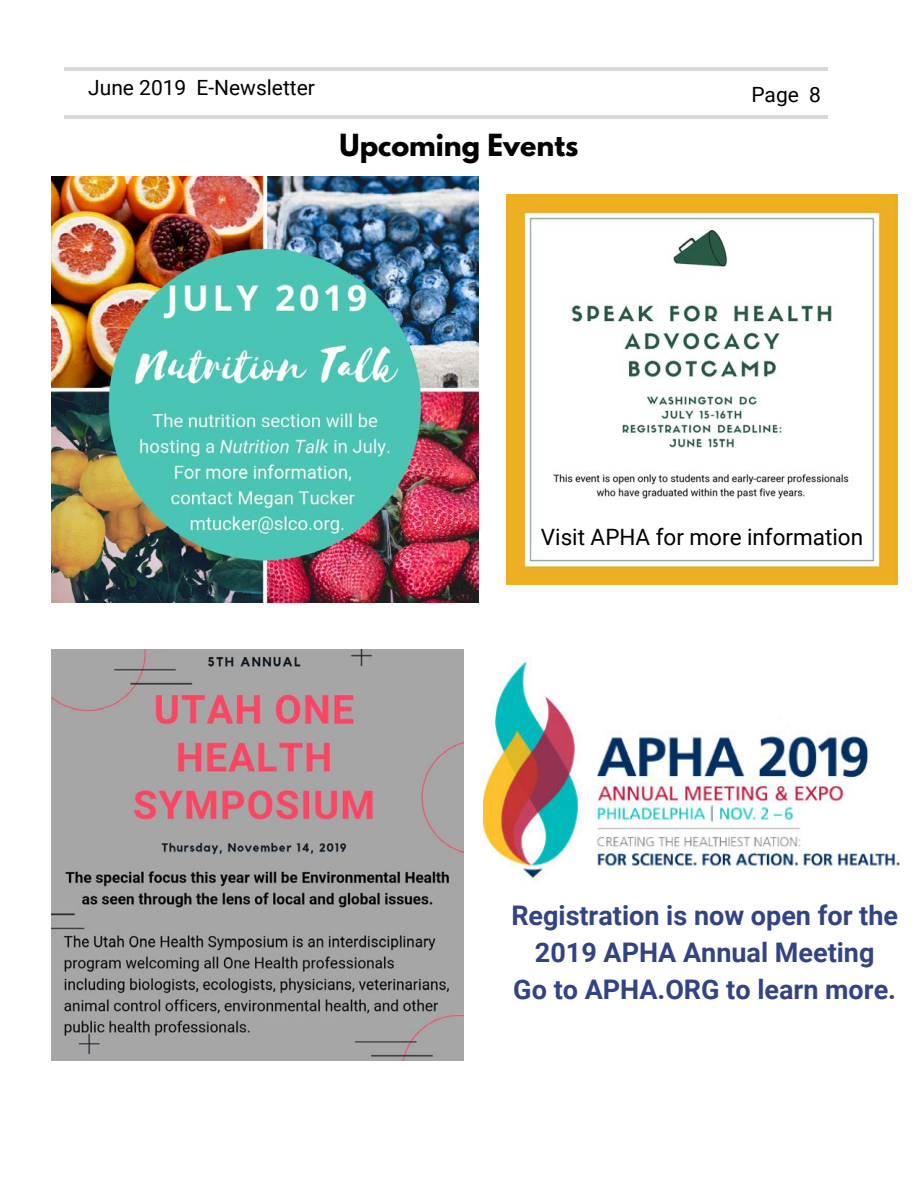
<style>
.page{position:relative;width:918px;height:1188px;background:#fff}
.page>*{position:absolute;margin:0;border:0;box-sizing:border-box;transform-origin:0 0}
.t1{font:700 27px/37.2px "Roboto";color:#344384;text-align:center}
.t2{font:700 27px "League Spartan";color:#000}
.t3{font:22.5px "Roboto";color:#000}
.t4{font:21px "Roboto";color:#000}
</style>
<div class="page">
<hr style="left:65px;top:68px;width:763px;height:3px;background:#000">
<hr style="left:65px;top:115px;width:763px;height:3px;background:#000">
<img style="left:483px;top:659px;width:417px;height:223px">
<img style="left:52px;top:649px;width:412px;height:412px">
<img style="left:507px;top:194px;width:390px;height:391px">
<img style="left:52px;top:176px;width:426px;height:427px">
<p class="t4" style="left:88px;top:76px;width:228px">June 2019 E-Newsletter</p>
<p class="t2" style="left:340px;top:132px;width:240px">Upcoming Events</p>
<p class="t4" style="left:751px;top:83px;width:71px">Page 8</p>
<p class="t3" style="left:541px;top:524px;width:324px">Visit APHA for more information</p>
<p class="t1" style="left:511px;top:897px;width:388px">Registration is now open for the<br>2019 APHA Annual Meeting<br>Go to APHA.ORG to learn more.</p>
</div>
